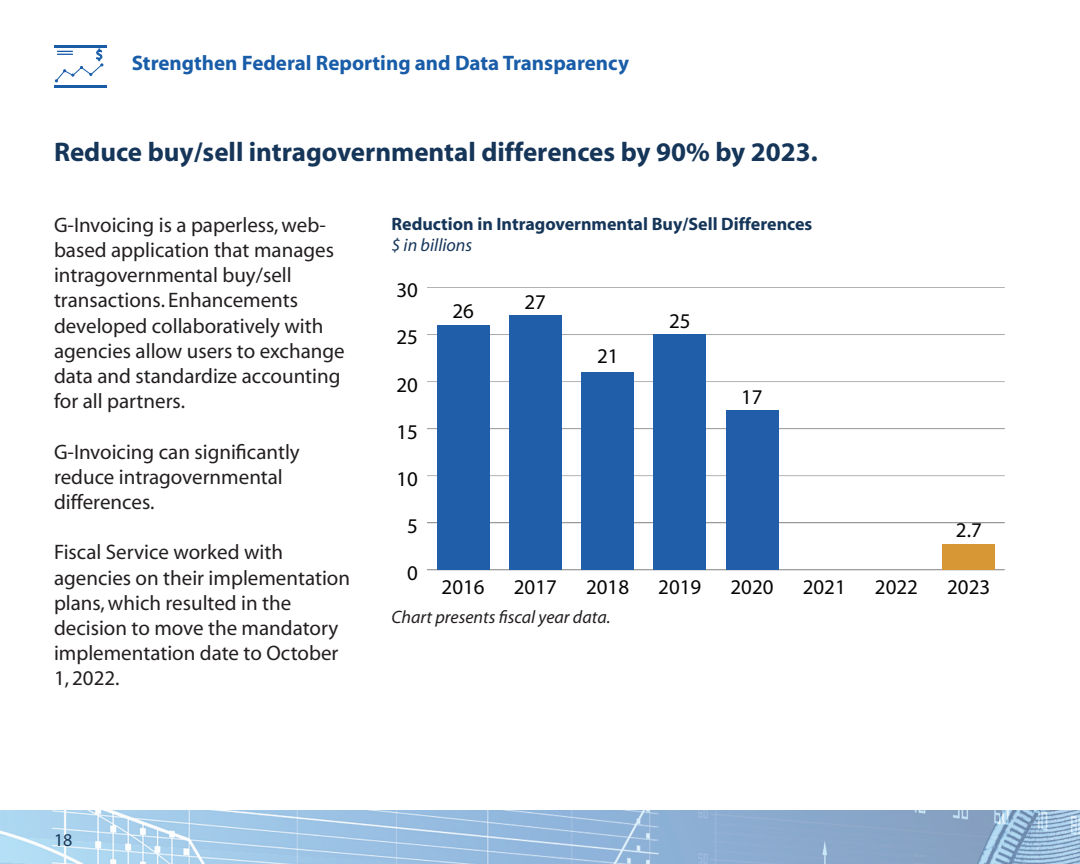
<style>
.page{position:relative;width:1080px;height:864px;background:#fff}
.page>*{position:absolute;margin:0;border:0;box-sizing:border-box;transform-origin:0 0}
.t1{font:700 27px "Myriad";color:#153559}
.t2{font:21px/25.2px "Myriad";color:#231f20}
.t3{font:21px "Myriad MM 400 600";color:#040503}
.t4{font:700 21px "Myriad";color:#195da9}
.t5{font:700 18px "Myriad";color:#153559}
.t6{font:italic 18px "Myriad";color:#231f20}
.t7{font:italic 18px "Myriad";color:#153559}
.t8{font:18px "Myriad";color:#153559}
.t9{font:14.1px "Myriad Pro";color:#195da9}
</style>
<div class="page">
<img style="left:0;top:810px;width:1080px;height:54px">
<hr style="left:54px;top:45px;width:52px;height:2px;background:#195da9">
<hr style="left:54px;top:86px;width:52px;height:2px;background:#195da9">
<svg style="left:55px;top:49px;width:48px;height:33px"></svg>
<hr style="left:427px;top:569px;width:578px;height:1px;background:#808180">
<hr style="left:427px;top:522px;width:578px;height:1px;background:#808180">
<hr style="left:427px;top:475px;width:578px;height:1px;background:#b3b3b3">
<hr style="left:427px;top:428px;width:578px;height:1px;background:#939698">
<hr style="left:427px;top:381px;width:578px;height:1px;background:#b3b3b3">
<hr style="left:427px;top:334px;width:578px;height:1px;background:#a7a9ac">
<hr style="left:427px;top:287px;width:578px;height:1px;background:#b3b3b3">
<div style="left:437px;top:325px;width:52px;height:245px;background:#215ea9"></div>
<div style="left:509px;top:316px;width:52px;height:254px;background:#215ea9"></div>
<div style="left:582px;top:372px;width:52px;height:198px;background:#215ea9"></div>
<div style="left:654px;top:335px;width:52px;height:235px;background:#215ea9"></div>
<div style="left:726px;top:410px;width:52px;height:160px;background:#215da9"></div>
<div style="left:943px;top:544px;width:52px;height:26px;background:#d69734"></div>
<p class="t9" style="left:96px;top:46px;width:9px">$</p>
<p class="t4" style="left:132px;top:52px;width:499px">Strengthen Federal Reporting and Data Transparency</p>
<p class="t1" style="left:54px;top:139px;width:765px">Reduce buy/sell intragovernmental differences by 90% by 2023.</p>
<p class="t2" style="left:54px;top:213px;width:292px">G-Invoicing is a paperless, web&shy;based application that manages intragovernmental buy/sell transactions. Enhancements developed collaboratively with agencies allow users to exchange data and standardize accounting for all partners.</p>
<p class="t2" style="left:54px;top:440px;width:247px">G-Invoicing can significantly reduce intragovernmental differences.</p>
<p class="t2" style="left:54px;top:541px;width:298px">Fiscal Service worked with agencies on their implementation plans, which resulted in the decision to move the mandatory implementation date to October<br>1, 2022.</p>
<p class="t5" style="left:392px;top:214px;width:422px">Reduction in Intragovernmental Buy/Sell Differences</p>
<p class="t7" style="left:392px;top:236px;width:82px">$ in billions</p>
<p class="t3" style="left:396px;top:280px;width:23px">30</p>
<p class="t3" style="left:396px;top:327px;width:23px">25</p>
<p class="t3" style="left:396px;top:374px;width:23px">20</p>
<p class="t3" style="left:396px;top:421px;width:23px">15</p>
<p class="t3" style="left:396px;top:468px;width:23px">10</p>
<p class="t3" style="left:407px;top:515px;width:12px">5</p>
<p class="t3" style="left:407px;top:562px;width:12px">0</p>
<p class="t3" style="left:452px;top:301px;width:23px">26</p>
<p class="t3" style="left:524px;top:292px;width:23px">27</p>
<p class="t3" style="left:597px;top:346px;width:23px">21</p>
<p class="t3" style="left:669px;top:311px;width:23px">25</p>
<p class="t3" style="left:741px;top:386px;width:23px">17</p>
<p class="t3" style="left:956px;top:519px;width:27px">2.7</p>
<p class="t3" style="left:442px;top:576px;width:45px">2016</p>
<p class="t3" style="left:514px;top:576px;width:45px">2017</p>
<p class="t3" style="left:586px;top:576px;width:45px">2018</p>
<p class="t3" style="left:658px;top:576px;width:45px">2019</p>
<p class="t3" style="left:730px;top:576px;width:45px">2020</p>
<p class="t3" style="left:803px;top:576px;width:45px">2021</p>
<p class="t3" style="left:875px;top:576px;width:45px">2022</p>
<p class="t3" style="left:947px;top:576px;width:45px">2023</p>
<p class="t6" style="left:392px;top:608px;width:221px">Chart presents fiscal year data.</p>
<p class="t8" style="left:54px;top:831px;width:20px">18</p>
</div>
